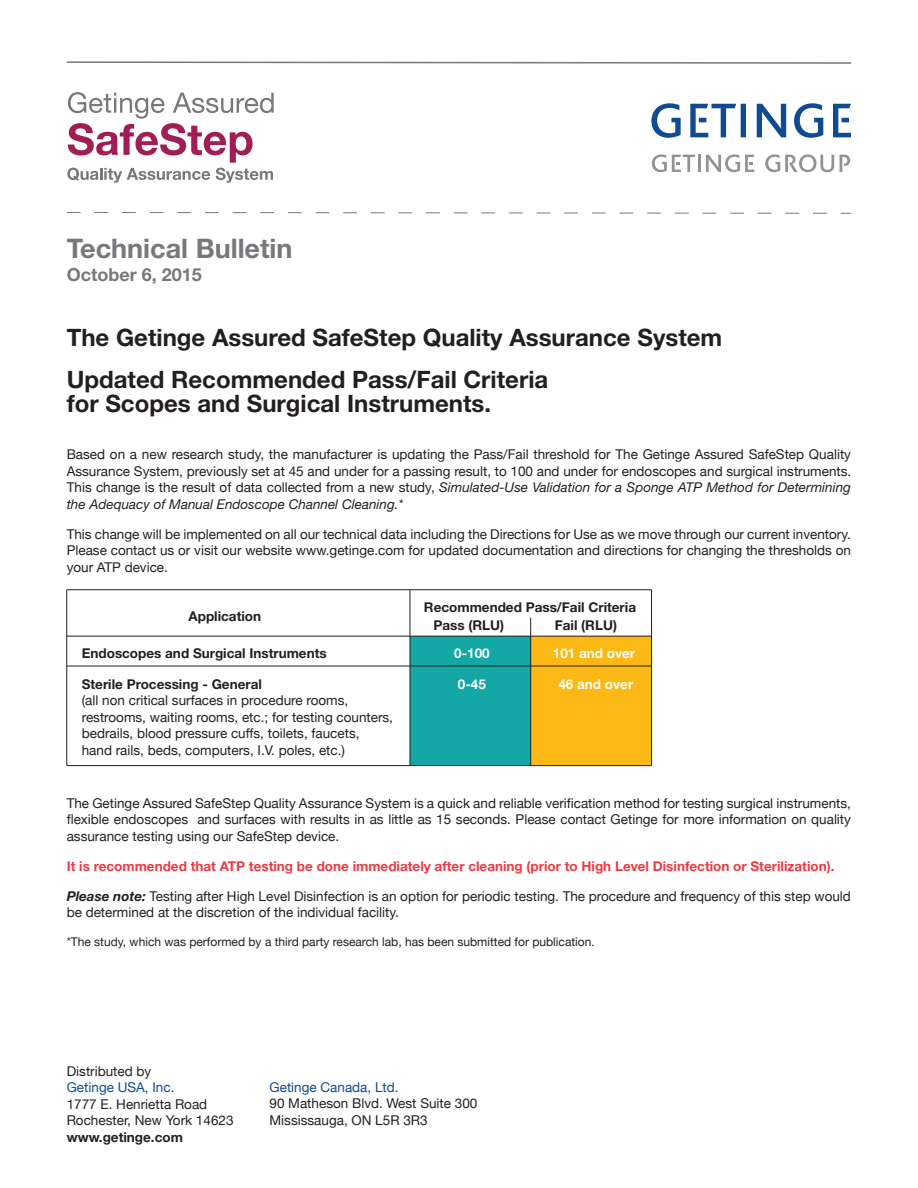
<style>
.page{position:relative;width:918px;height:1188px;background:#fff}
.page>*{position:absolute;margin:0;border:0;box-sizing:border-box;transform-origin:0 0}
.t1{font:700 27px "Helvetica Neue";color:#76787b}
.t2{font:700 24px/42px "Helvetica Neue";color:#231f20}
.t3{font:700 18px "Helvetica Neue";color:#76787b}
.t4{font:13.5px/16.5px "Helvetica Neue";color:#231f20}
.t5{font:700 13.5px "Helvetica Neue";color:#231f20}
.t6{font:700 13.5px "Helvetica Neue";color:#ee3a41}
.t7{font:13.5px "Helvetica Neue";color:#0f4b92}
.t8{font:700 13.5px "Helvetica Neue";color:#fff}
.t9{font:12px "Helvetica Neue";color:#231f20}
.s1{font-style:italic}
.s2{font-weight:700;font-style:italic}
</style>
<div class="page">
<div style="left:531px;top:636px;width:121px;height:130px;background:#fcb814"></div>
<div style="left:410px;top:636px;width:121px;height:130px;background:#13a7a5"></div>
<hr style="left:67px;top:636px;width:585px;height:1px;background:#231f20">
<hr style="left:67px;top:666px;width:585px;height:1px;background:#231f20">
<hr style="left:67px;top:765px;width:585px;height:1px;background:#231f20">
<hr style="left:651px;top:590px;width:1px;height:176px;background:#231f20">
<hr style="left:66px;top:590px;width:1px;height:176px;background:#231f20">
<hr style="left:67px;top:589px;width:585px;height:1px;background:#231f20">
<hr style="left:410px;top:590px;width:1px;height:176px;background:#231f20">
<hr style="left:530px;top:618px;width:1px;height:148px;background:#231f20">
<svg style="left:66px;top:61px;width:785px;height:3px"></svg>
<svg style="left:66px;top:212px;width:785px;height:2px"></svg>
<svg style="left:67px;top:92px;width:207px;height:91px"></svg>
<svg style="left:765px;top:154px;width:69px;height:18px"></svg>
<svg style="left:652px;top:154px;width:48px;height:18px"></svg>
<svg style="left:840px;top:155px;width:10px;height:17px"></svg>
<svg style="left:706px;top:154px;width:48px;height:18px"></svg>
<svg style="left:651px;top:103px;width:200px;height:35px"></svg>
<h1 class="t1" style="left:67px;top:232px;width:227px">Technical Bulletin</h1>
<h3 class="t3" style="left:67px;top:263px;width:137px">October 6, 2015</h3>
<h2 class="t2" style="left:67px;top:316px;width:657px">The Getinge Assured SafeStep Quality Assurance System<br>Updated Recommended Pass/Fail Criteria</h2>
<h2 class="t2" style="left:67px;top:382px;width:426px">for Scopes and Surgical Instruments.</h2>
<p class="t4" style="left:67px;top:447px;width:786px;text-align:justify">Based on a new research study, the manufacturer is updating the Pass/Fail threshold for The Getinge Assured SafeStep Quality Assurance System, previously set at 45 and under for a passing result, to 100 and under for endoscopes and surgical instruments.<br>This change is the result of data collected from a new study, <span class="s1">Simulated-Use Validation for a Sponge ATP Method for Determining the Adequacy of Manual Endoscope Channel Cleaning.*</span></p>
<p class="t4" style="left:67px;top:526px;width:786px;text-align:justify">This change will be implemented on all our technical data including the Directions for Use as we move through our current inventory.<br>Please contact us or visit our website www.getinge.com for updated documentation and directions for changing the thresholds on your ATP device.</p>
<p class="t5" style="left:189px;top:608px;width:74px">Application</p>
<p class="t5" style="left:424px;top:598px;width:214px">Recommended Pass/Fail Criteria</p>
<p class="t5" style="left:433px;top:617px;width:72px">Pass (RLU)</p>
<p class="t5" style="left:555px;top:617px;width:64px">Fail (RLU)</p>
<p class="t5" style="left:82px;top:645px;width:246px">Endoscopes and Surgical Instruments</p>
<p class="t8" style="left:454px;top:645px;width:37px">0-100</p>
<p class="t8" style="left:553px;top:645px;width:84px">101 and over</p>
<p class="t5" style="left:82px;top:676px;width:182px">Sterile Processing - General</p>
<p class="t8" style="left:458px;top:676px;width:30px">0-45</p>
<p class="t8" style="left:558px;top:676px;width:76px">46 and over</p>
<p class="t4" style="left:82px;top:693px;width:313px">(all non critical surfaces in procedure rooms, restrooms, waiting rooms, etc.; for testing counters, bedrails, blood pressure cuffs, toilets, faucets, hand rails, beds, computers, I.V. poles, etc.)</p>
<p class="t4" style="left:67px;top:795px;width:786px;text-align:justify">The Getinge Assured SafeStep Quality Assurance System is a quick and reliable verification method for testing surgical instruments, flexible endoscopes and surfaces with results in as little as 15 seconds. Please contact Getinge for more information on quality assurance testing using our SafeStep device.</p>
<p class="t6" style="left:67px;top:857px;width:769px">It is recommended that ATP testing be done immediately after cleaning (prior to High Level Disinfection or Sterilization).</p>
<p class="t4" style="left:67px;top:888px;width:786px"><span class="s2">Please note:</span> Testing after High Level Disinfection is an option for periodic testing. The procedure and frequency of this step would be determined at the discretion of the individual facility.</p>
<p class="t9" style="left:67px;top:933px;width:530px">*The study, which was performed by a third party research lab, has been submitted for publication.</p>
<p class="t4" style="left:67px;top:1064px;width:86px">Distributed by</p>
<p class="t7" style="left:67px;top:1078px;width:109px">Getinge USA, Inc.</p>
<p class="t4" style="left:67px;top:1097px;width:168px">1777 E. Henrietta Road<br>Rochester, New York 14623</p>
<p class="t5" style="left:67px;top:1129px;width:118px">www.getinge.com</p>
<p class="t7" style="left:270px;top:1077px;width:131px">Getinge Canada, Ltd.</p>
<p class="t4" style="left:270px;top:1096px;width:209px">90 Matheson Blvd. West Suite 300<br>Mississauga, ON L5R 3R3</p>
</div>
